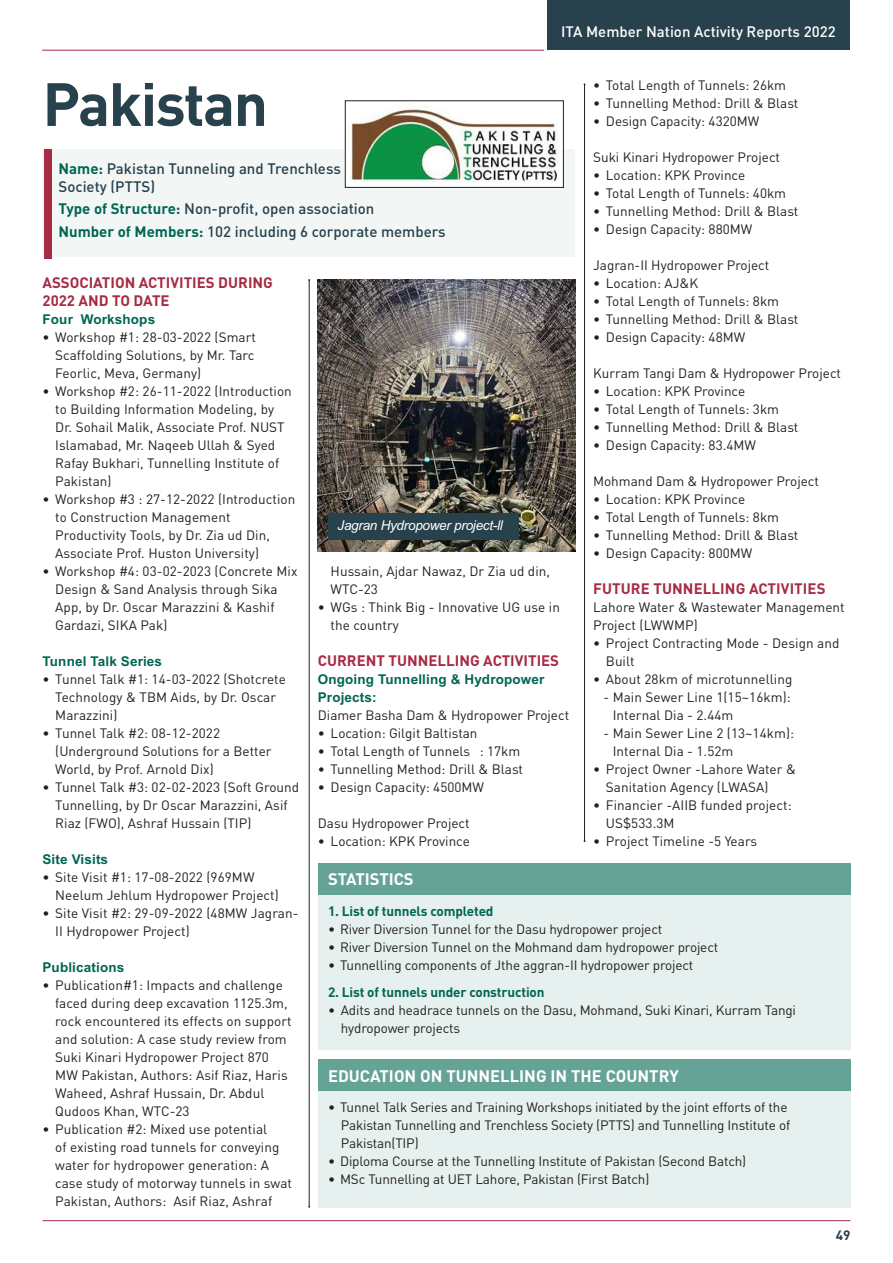
<style>
.page{position:relative;width:893px;height:1263px;background:#fff}
.page>*{position:absolute;margin:0;border:0;box-sizing:border-box;transform-origin:0 0}
.t1{font:700 60px "DIN";letter-spacing:-.025em;color:#27414d}
.t2{font:700 16.5px "DIN";color:#fff}
.t3{font:500 15px/18px "DIN";color:#27414d}
.t4{font:700 15px/18px "DIN";color:#a62b43}
.t5{font:500 15px "DIN";color:#fff}
.t6{font:13.5px/18px "DIN";color:#231f20}
.t7{font:700 13.5px/18px "Arial CE";letter-spacing:.01em;color:#006651}
.t8{font:700 13.5px "DIN";letter-spacing:-.01em;color:#006651}
.t9{font:italic 13.5px "Arial CE";letter-spacing:-.02em;color:#fff}
.t10{font:700 13.5px "DIN";color:#27414d}
.s1{font-weight:700;color:#006651}
</style>
<div class="page">
<div style="left:547px;top:0;width:303px;height:50px;background:#27414d"></div>
<hr style="left:43px;top:1220px;width:807px;height:1px;background:#a62b43">
<hr style="left:42px;top:50px;width:502px;height:1px;background:#a62b43">
<div style="left:318px;top:863px;width:532px;height:187px;background:#e6f0ee"></div>
<div style="left:318px;top:1060px;width:532px;height:148px;background:#e6f0ee"></div>
<div style="left:318px;top:863px;width:532px;height:32px;background:#66a397"></div>
<div style="left:318px;top:1059px;width:532px;height:32px;background:#66a397"></div>
<div style="left:43px;top:149px;width:532px;height:108px;background:#f2f7f6"></div>
<hr style="left:584px;top:84px;width:1px;height:757px;background:#231f20">
<hr style="left:309px;top:280px;width:1px;height:927px;background:#231f20">
<div style="left:44px;top:149px;width:7px;height:109px;background:#a62b43"></div>
<img style="left:347px;top:107px;width:215px;height:79px">
<div style="left:345px;top:101px;width:219px;height:87px;border:1px solid #231f20"></div>
<img style="left:318px;top:279px;width:257px;height:272px">
<div style="left:328px;top:513px;width:190px;height:27px;background:#27414d"></div>
<p class="t5" style="left:561px;top:22px;width:276px">ITA Member Nation Activity Reports 2022</p>
<p class="t6" style="left:593px;top:76px;width:194px">• Total Length of Tunnels: 26km</p>
<p class="t6" style="left:593px;top:94px;width:207px">• Tunnelling Method: Drill &amp; Blast</p>
<p class="t6" style="left:593px;top:112px;width:168px">• Design Capacity: 4320MW</p>
<p class="t6" style="left:593px;top:148px;width:188px">Suki Kinari Hydropower Project</p>
<p class="t6" style="left:593px;top:166px;width:153px">• Location: KPK Province</p>
<p class="t6" style="left:593px;top:184px;width:194px">• Total Length of Tunnels: 40km</p>
<p class="t6" style="left:593px;top:202px;width:207px">• Tunnelling Method: Drill &amp; Blast</p>
<p class="t6" style="left:593px;top:220px;width:161px">• Design Capacity: 880MW</p>
<p class="t6" style="left:593px;top:256px;width:178px">Jagran-II Hydropower Project</p>
<p class="t6" style="left:593px;top:274px;width:107px">• Location: AJ&amp;K</p>
<p class="t6" style="left:593px;top:292px;width:187px">• Total Length of Tunnels: 8km</p>
<p class="t6" style="left:593px;top:310px;width:207px">• Tunnelling Method: Drill &amp; Blast</p>
<p class="t6" style="left:593px;top:328px;width:154px">• Design Capacity: 48MW</p>
<p class="t6" style="left:593px;top:364px;width:249px">Kurram Tangi Dam &amp; Hydropower Project</p>
<p class="t6" style="left:593px;top:382px;width:153px">• Location: KPK Province</p>
<p class="t6" style="left:593px;top:400px;width:187px">• Total Length of Tunnels: 3km</p>
<p class="t6" style="left:593px;top:418px;width:207px">• Tunnelling Method: Drill &amp; Blast</p>
<p class="t6" style="left:593px;top:436px;width:164px">• Design Capacity: 83.4MW</p>
<p class="t6" style="left:593px;top:472px;width:227px">Mohmand Dam &amp; Hydropower Project</p>
<p class="t6" style="left:593px;top:490px;width:153px">• Location: KPK Province</p>
<p class="t6" style="left:593px;top:508px;width:187px">• Total Length of Tunnels: 8km</p>
<p class="t6" style="left:593px;top:526px;width:207px">• Tunnelling Method: Drill &amp; Blast</p>
<p class="t6" style="left:593px;top:544px;width:161px">• Design Capacity: 800MW</p>
<p class="t4" style="left:593px;top:579px;width:234px">FUTURE TUNNELLING ACTIVITIES</p>
<p class="t6" style="left:593px;top:598px;width:253px">Lahore Water &amp; Wastewater Management<br>Project (LWWMP)</p>
<p class="t6" style="left:606px;top:634px;width:235px;text-indent:-13px">• Project Contracting Mode - Design and<br>Built</p>
<p class="t6" style="left:593px;top:670px;width:201px">• About 28km of microtunnelling</p>
<p class="t6" style="left:613px;top:688px;width:180px;text-indent:-9px">- Main Sewer Line 1(15~16km):<br>Internal Dia - 2.44m</p>
<p class="t6" style="left:613px;top:724px;width:183px;text-indent:-9px">- Main Sewer Line 2 (13~14km):<br>Internal Dia - 1.52m</p>
<p class="t6" style="left:606px;top:760px;width:192px;text-indent:-13px">• Project Owner -Lahore Water &amp;<br>Sanitation Agency (LWASA)</p>
<p class="t6" style="left:606px;top:796px;width:187px;text-indent:-13px">• Financier -AIIB funded project:<br>US$533.3M</p>
<p class="t6" style="left:593px;top:832px;width:166px">• Project Timeline -5 Years</p>
<h1 class="t1" style="left:43px;top:65px;width:227px">Pakistan</h1>
<p class="t3" style="left:59px;top:159px;width:284px"><span class="s1">Name:</span> Pakistan Tunneling and Trenchless<br>Society (PTTS)</p>
<p class="t3" style="left:59px;top:197px;width:389px;line-height:22.2px"><span class="s1">Type of Structure:</span> Non-profit, open association<br><span class="s1">Number of Members:</span> 102 including 6 corporate members</p>
<p class="t4" style="left:43px;top:273px;width:232px">ASSOCIATION ACTIVITIES DURING<br>2022 AND TO DATE</p>
<p class="t7" style="left:43px;top:310px;width:114px">Four Workshops</p>
<p class="t6" style="left:55px;top:328px;width:202px;text-align:justify;text-indent:-13px">• Workshop #1: 28-03-2022 (Smart Scaffolding Solutions, by Mr. Tarc Feorlic, Meva, Germany)</p>
<p class="t6" style="left:55px;top:382px;width:238px;text-indent:-13px">• Workshop #2: 26-11-2022 (Introduction to Building Information Modeling, by Dr. Sohail Malik, Associate Prof. NUST Islamabad, Mr. Naqeeb Ullah &amp; Syed Rafay Bukhari, Tunnelling Institute of Pakistan)</p>
<p class="t6" style="left:55px;top:490px;width:242px;text-indent:-13px">• Workshop #3 : 27-12-2022 (Introduction to Construction Management Productivity Tools, by Dr. Zia ud Din, Associate Prof. Huston University)</p>
<p class="t6" style="left:55px;top:562px;width:244px;text-indent:-13px">• Workshop #4: 03-02-2023 (Concrete Mix<br>Design &amp; Sand Analysis through Sika<br>App, by Dr. Oscar Marazzini &amp; Kashif<br>Gardazi, SIKA Pak)</p>
<p class="t7" style="left:43px;top:652px;width:121px">Tunnel Talk Series</p>
<p class="t6" style="left:55px;top:670px;width:232px;text-indent:-13px">• Tunnel Talk #1: 14-03-2022 (Shotcrete<br>Technology &amp; TBM Aids, by Dr. Oscar<br>Marazzini)</p>
<p class="t6" style="left:55px;top:724px;width:218px;text-indent:-13px">• Tunnel Talk #2: 08-12-2022 (Underground Solutions for a Better<br>World, by Prof. Arnold Dix)</p>
<p class="t6" style="left:55px;top:778px;width:245px;text-indent:-13px">• Tunnel Talk #3: 02-02-2023 (Soft Ground<br>Tunnelling, by Dr Oscar Marazzini, Asif<br>Riaz (FWO), Ashraf Hussain (TIP)</p>
<p class="t7" style="left:43px;top:850px;width:67px">Site Visits</p>
<p class="t6" style="left:55px;top:868px;width:225px;text-indent:-13px">• Site Visit #1: 17-08-2022 (969MW<br>Neelum Jehlum Hydropower Project)</p>
<p class="t6" style="left:55px;top:904px;width:245px;text-indent:-13px">• Site Visit #2: 29-09-2022 (48MW Jagran-<br>II Hydropower Project)</p>
<p class="t7" style="left:43px;top:958px;width:83px">Publications</p>
<p class="t6" style="left:55px;top:976px;width:238px;text-indent:-13px">• Publication#1: Impacts and challenge faced during deep excavation 1125.3m, rock encountered its effects on support and solution: A case study review from Suki Kinari Hydropower Project 870<br>MW Pakistan, Authors: Asif Riaz, Haris Waheed, Ashraf Hussain, Dr. Abdul Qudoos Khan, WTC-23</p>
<p class="t6" style="left:55px;top:1120px;width:238px;text-indent:-13px">• Publication #2: Mixed use potential<br>of existing road tunnels for conveying water for hydropower generation: A case study of motorway tunnels in swat Pakistan, Authors: Asif Riaz, Ashraf</p>
<p class="t9" style="left:338px;top:518px;width:167px">Jagran Hydropower project-ll</p>
<p class="t6" style="left:331px;top:562px;width:221px">Hussain, Ajdar Nawaz, Dr Zia ud din,<br>WTC-23</p>
<p class="t6" style="left:331px;top:598px;width:231px;text-indent:-13px">• WGs : Think Big - Innovative UG use in the country</p>
<p class="t4" style="left:318px;top:651px;width:243px">CURRENT TUNNELLING ACTIVITIES</p>
<p class="t7" style="left:318px;top:670px;width:228px">Ongoing Tunnelling &amp; Hydropower<br>Projects:</p>
<p class="t6" style="left:318px;top:706px;width:253px">Diamer Basha Dam &amp; Hydropower Project</p>
<p class="t6" style="left:318px;top:724px;width:161px">• Location: Gilgit Baltistan</p>
<p class="t6" style="left:318px;top:742px;width:204px">• Total Length of Tunnels : 17km</p>
<p class="t6" style="left:318px;top:760px;width:207px">• Tunnelling Method: Drill &amp; Blast</p>
<p class="t6" style="left:318px;top:778px;width:168px">• Design Capacity: 4500MW</p>
<p class="t6" style="left:318px;top:814px;width:153px">Dasu Hydropower Project</p>
<p class="t6" style="left:318px;top:832px;width:153px">• Location: KPK Province</p>
<p class="t2" style="left:328px;top:869px;width:87px">STATISTICS</p>
<p class="t8" style="left:328px;top:902px;width:167px">1. List of tunnels completed</p>
<p class="t6" style="left:328px;top:919px;width:336px">• River Diversion Tunnel for the Dasu hydropower project</p>
<p class="t6" style="left:328px;top:937px;width:392px">• River Diversion Tunnel on the Mohmand dam hydropower project</p>
<p class="t6" style="left:328px;top:955px;width:367px">• Tunnelling components of Jthe aggran-II hydropower project</p>
<p class="t8" style="left:328px;top:983px;width:218px">2. List of tunnels under construction</p>
<p class="t6" style="left:341px;top:1000px;width:457px;text-indent:-13px">• Adits and headrace tunnels on the Dasu, Mohmand, Suki Kinari, Kurram Tangi hydropower projects</p>
<p class="t2" style="left:328px;top:1065px;width:352px">EDUCATION ON TUNNELLING IN THE COUNTRY</p>
<p class="t6" style="left:341px;top:1097px;width:451px;text-indent:-13px">• Tunnel Talk Series and Training Workshops initiated by the joint efforts of the<br>Pakistan Tunnelling and Trenchless Society (PTTS) and Tunnelling Institute of<br>Pakistan(TIP)</p>
<p class="t6" style="left:328px;top:1151px;width:420px">• Diploma Course at the Tunnelling Institute of Pakistan (Second Batch)</p>
<p class="t6" style="left:328px;top:1169px;width:323px">• MSc Tunnelling at UET Lahore, Pakistan (First Batch)</p>
<p class="t10" style="left:836px;top:1226px;width:16px">49</p>
</div>
